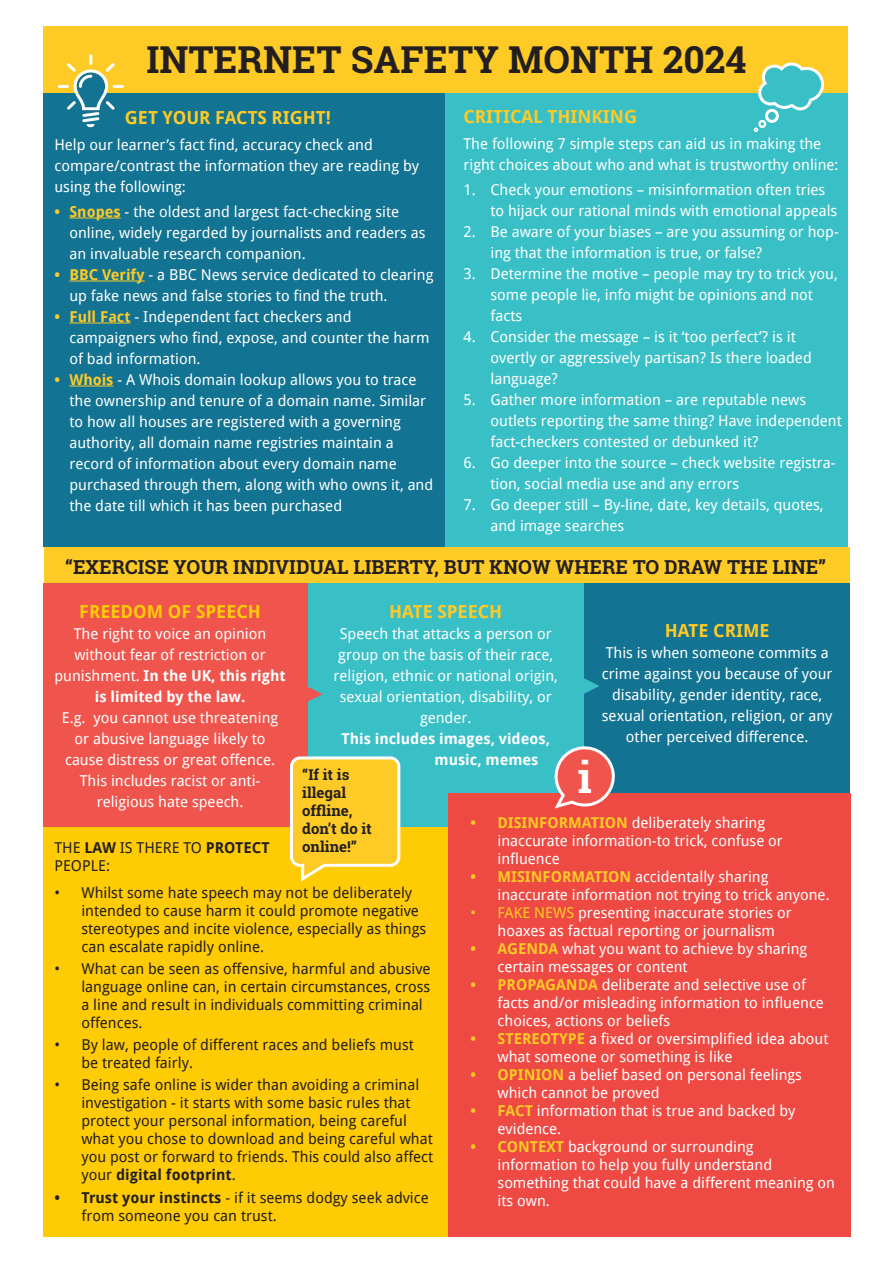
<style>
.page{position:relative;width:893px;height:1263px;background:#fff}
.page>*{position:absolute;margin:0;border:0;box-sizing:border-box;transform-origin:0 0}
.t1{font:700 43.65px "Roboto Slab";color:#fff}
.t2{font:700 37.5px "Roboto Slab";color:#231f20}
.t3{font:700 19.5px "Roboto Slab";color:#231f20}
.t4{font:700 18px "Droid Sans";color:#feca26}
.t5{font:700 18px "Droid Sans";color:#ffcb05}
.t6{font:15px/21px "Droid Sans";color:#fff}
.t7{font:15px/18px "Droid Sans";color:#231f20}
.t8{font:700 15px/18px "Roboto Slab";color:#231f20}
.t9{font:700 15px/21px "Droid Sans";color:#fff}
.s1{font-weight:700;color:#feca26}
.s2{font-weight:700}
.s3{color:#feca26}
</style>
<div class="page">
<div style="left:43px;top:26px;width:805px;height:68px;background:#feca26"></div>
<div style="left:44px;top:547px;width:806px;height:37px;background:#feca26"></div>
<div style="left:43px;top:94px;width:403px;height:453px;background:#127392"></div>
<div style="left:43px;top:827px;width:405px;height:410px;background:#ffcb05"></div>
<div style="left:446px;top:94px;width:402px;height:453px;background:#39c0c7"></div>
<div style="left:43px;top:584px;width:265px;height:243px;background:#f0554d"></div>
<div style="left:308px;top:584px;width:277px;height:243px;background:#39c0c7"></div>
<div style="left:585px;top:584px;width:265px;height:243px;background:#127392"></div>
<hr style="left:69px;top:218px;width:52px;height:1px;background:#feca26">
<hr style="left:69px;top:281px;width:76px;height:1px;background:#feca26">
<hr style="left:69px;top:323px;width:62px;height:1px;background:#feca26">
<hr style="left:69px;top:386px;width:45px;height:1px;background:#feca26">
<div style="left:448px;top:793px;width:402px;height:444px;background:#ee4943"></div>
<svg style="left:58px;top:54px;width:66px;height:73px"></svg>
<svg style="left:756px;top:62px;width:72px;height:52px"></svg>
<div style="left:758px;top:120px;width:8px;height:8px;border:2px solid #fff;border-radius:50%"></div>
<svg style="left:754px;top:128px;width:4px;height:4px"></svg>
<div style="left:765px;top:109px;width:14px;height:14px;border:3px solid #fff;border-radius:50%"></div>
<svg style="left:290px;top:756px;width:111px;height:126px;background:#fdce37"></svg>
<svg style="left:554px;top:746px;width:61px;height:63px"></svg>
<svg style="left:308px;top:687px;width:15px;height:15px"></svg>
<svg style="left:584px;top:671px;width:15px;height:30px"></svg>
<p class="t2" style="left:146px;top:34px;width:602px">INTERNET SAFETY MONTH 2024</p>
<p class="t4" style="left:125px;top:108px;width:207px">GET YOUR FACTS RIGHT!</p>
<p class="t6" style="left:54px;top:134px;width:366px">Help our learner’s fact find, accuracy check and compare/contrast the information they are reading by using the following:</p>
<p class="t6" style="left:69px;top:201px;width:358px;text-indent:-15px"><span class="s1">• Snopes</span> - the oldest and largest fact-checking site online, widely regarded by journalists and readers as an invaluable research companion.</p>
<p class="t6" style="left:69px;top:264px;width:365px;text-indent:-15px"><span class="s1">• BBC Verify</span> - a BBC News service dedicated to clearing up fake news and false stories to find the truth.</p>
<p class="t6" style="left:69px;top:306px;width:362px;text-indent:-15px"><span class="s1">• Full Fact</span> - Independent fact checkers and campaigners who find, expose, and counter the harm of bad information.</p>
<p class="t6" style="left:69px;top:369px;width:365px;text-indent:-15px"><span class="s1">• Whois</span> - A Whois domain lookup allows you to trace the ownership and tenure of a domain name. Similar to how all houses are registered with a governing authority, all domain name registries maintain a record of information about every domain name purchased through them, along with who owns it, and the date till which it has been purchased</p>
<p class="t4" style="left:463px;top:107px;width:175px">CRITICAL THINKING</p>
<p class="t6" style="left:463px;top:133px;width:377px">The following 7 simple steps can aid us in making the right choices about who and what is trustworthy online:</p>
<p class="t6" style="left:490px;top:179px;width:348px;text-indent:-27px">1. Check your emotions – misinformation often tries to hijack our rational minds with emotional appeals</p>
<p class="t6" style="left:490px;top:221px;width:350px;text-indent:-27px">2. Be aware of your biases – are you assuming or hop&shy;ing that the information is true, or false?</p>
<p class="t6" style="left:490px;top:263px;width:349px;text-indent:-27px">3. Determine the motive – people may try to trick you, some people lie, info might be opinions and not facts</p>
<p class="t6" style="left:490px;top:326px;width:323px;text-indent:-27px">4. Consider the message – is it ‘too perfect’? is it overtly or aggressively partisan? Is there loaded language?</p>
<p class="t6" style="left:490px;top:389px;width:353px;text-indent:-27px">5. Gather more information – are reputable news outlets reporting the same thing? Have independent fact-checkers contested or debunked it?</p>
<p class="t6" style="left:490px;top:452px;width:347px;text-indent:-27px">6. Go deeper into the source – check website registra&shy;tion, social media use and any errors</p>
<p class="t6" style="left:490px;top:494px;width:335px;text-indent:-27px">7. Go deeper still – By-line, date, key details, quotes, and image searches</p>
<p class="t3" style="left:65px;top:554px;width:762px">“EXERCISE YOUR INDIVIDUAL LIBERTY, BUT KNOW WHERE TO DRAW THE LINE”</p>
<p class="t5" style="left:79px;top:601px;width:183px">FREEDOM OF SPEECH</p>
<p class="t6" style="left:54px;top:623px;width:233px;text-align:center">The right to voice an opinion without fear of restriction or punishment. <span class="s2">In the UK, this right is limited by the law.</span></p>
<p class="t6" style="left:62px;top:707px;width:218px;text-align:center">E.g. you cannot use threatening or abusive language likely to cause distress or great offence.<br>This includes racist or anti&shy;religious hate speech.</p>
<p class="t4" style="left:389px;top:601px;width:115px">HATE SPEECH</p>
<p class="t6" style="left:334px;top:623px;width:226px;text-align:center">Speech that attacks a person or group on the basis of their race, religion, ethnic or national origin, sexual orientation, disability, or gender.</p>
<p class="t9" style="left:434px;top:728px;width:117px;text-indent:-93px">This includes images, videos, music, memes</p>
<p class="t4" style="left:665px;top:620px;width:106px">HATE CRIME</p>
<p class="t6" style="left:602px;top:642px;width:232px;text-align:center">This is when someone commits a crime against you because of your disability, gender identity, race, sexual orientation, religion, or any other perceived difference.</p>
<p class="t1" style="left:578px;top:747px;width:16px">i</p>
<p class="t8" style="left:302px;top:765px;width:52px">“If it is illegal offline,</p>
<p class="t8" style="left:302px;top:819px;width:71px">don’t do it online!”</p>
<p class="t6" style="left:498px;top:814px;width:287px;line-height:18px;text-indent:-27px"><span class="s1">• DISINFORMATION</span> deliberately sharing inaccurate information-to trick, confuse or influence</p>
<p class="t6" style="left:498px;top:868px;width:334px;line-height:18px;text-indent:-27px"><span class="s1">• MISINFORMATION</span> accidentally sharing inaccurate information not trying to trick anyone.</p>
<p class="t6" style="left:498px;top:904px;width:296px;line-height:18px;text-indent:-27px"><span class="s3">• FAKE NEWS</span> presenting inaccurate stories or hoaxes as factual reporting or journalism</p>
<p class="t6" style="left:498px;top:940px;width:311px;line-height:18px;text-indent:-27px"><span class="s1">• AGENDA</span> what you want to achieve by sharing certain messages or content</p>
<p class="t6" style="left:498px;top:976px;width:328px;line-height:18px;text-indent:-27px"><span class="s1">• PROPAGANDA</span> deliberate and selective use of facts and/or misleading information to influence choices, actions or beliefs</p>
<p class="t6" style="left:498px;top:1030px;width:332px;line-height:18px;text-indent:-27px"><span class="s1">• STEREOTYPE</span> a fixed or oversimplified idea about what someone or something is like</p>
<p class="t6" style="left:498px;top:1066px;width:306px;line-height:18px;text-indent:-27px"><span class="s1">• OPINION</span> a belief based on personal feelings which cannot be proved</p>
<p class="t6" style="left:498px;top:1102px;width:300px;line-height:18px;text-indent:-27px"><span class="s1">• FACT</span> information that is true and backed by evidence.</p>
<p class="t6" style="left:498px;top:1138px;width:339px;line-height:18px;text-indent:-27px"><span class="s1">• CONTEXT</span> background or surrounding information to help you fully understand something that could have a different meaning on its own.</p>
<p class="t7" style="left:54px;top:839px;width:217px">THE <span class="s2">LAW</span> IS THERE TO <span class="s2">PROTECT<br></span>PEOPLE:</p>
<p class="t7" style="left:81px;top:883px;width:346px;text-indent:-27px">• Whilst some hate speech may not be deliberately intended to cause harm it could promote negative stereotypes and incite violence, especially as things can escalate rapidly online.</p>
<p class="t7" style="left:81px;top:959px;width:351px;text-indent:-27px">• What can be seen as offensive, harmful and abusive language online can, in certain circumstances, cross a line and result in individuals committing criminal offences.</p>
<p class="t7" style="left:81px;top:1036px;width:334px;text-indent:-27px">• By law, people of different races and beliefs must be treated fairly.</p>
<p class="t7" style="left:81px;top:1076px;width:353px;text-indent:-27px">• Being safe online is wider than avoiding a criminal investigation - it starts with some basic rules that protect your personal information, being careful what you chose to download and being careful what you post or forward to friends. This could also affect your <span class="s2">digital footprint</span>.</p>
<p class="t7" style="left:81px;top:1188px;width:349px;text-indent:-27px"><span class="s2">• Trust your instincts</span> - if it seems dodgy seek advice from someone you can trust.</p>
</div>
